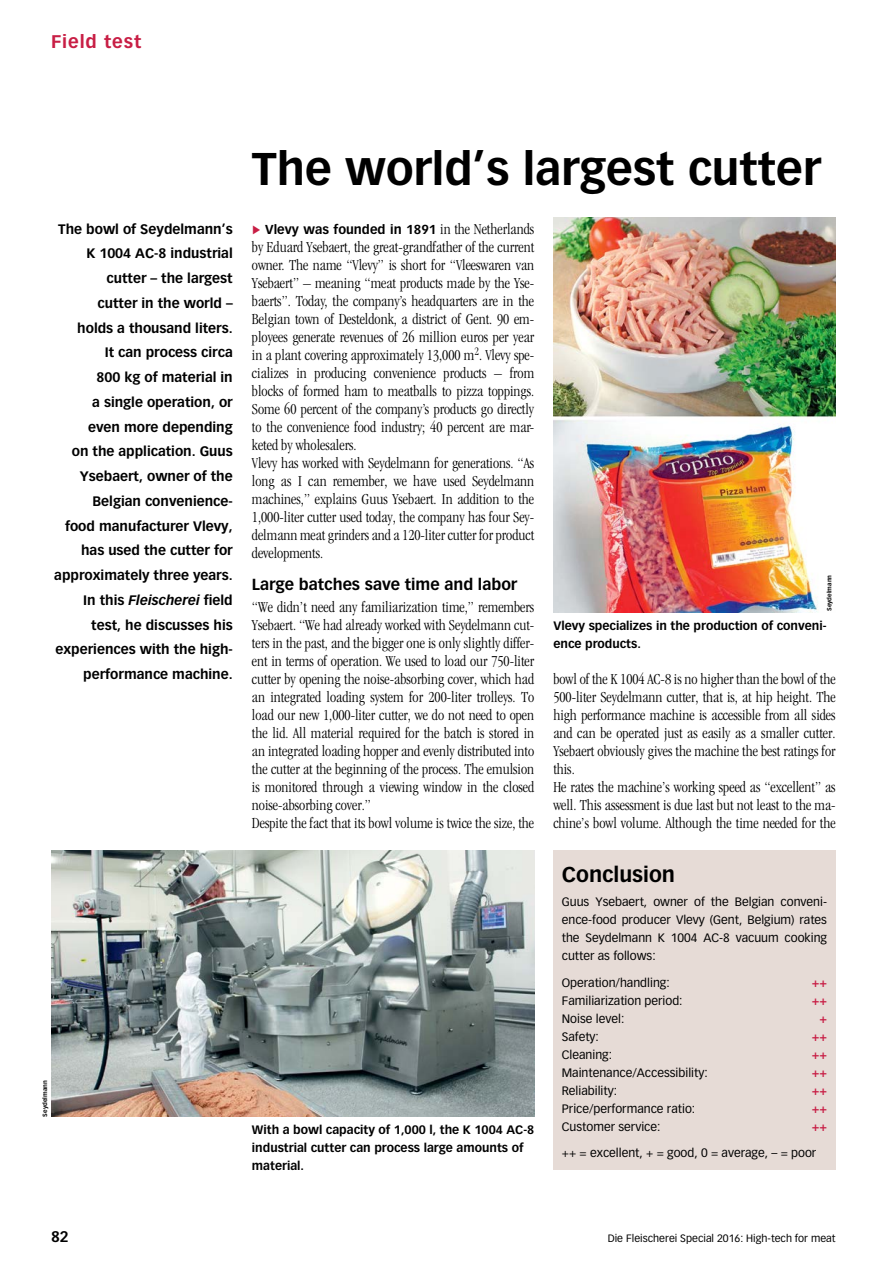
<style>
.page{position:relative;width:893px;height:1263px;background:#fff}
.page>*{position:absolute;margin:0;border:0;box-sizing:border-box;transform-origin:0 0}
.t1{font:700 45px "Vectora LH";color:#000}
.t2{font:700 21px "Vectora LH";color:#000}
.t3{font:700 18px "Vectora LH";letter-spacing:.05em;color:#c81e45}
.t4{font:300 condensed 15.75px/18px "Garamond";color:#000}
.t5{font:700 15.75px "Vectora LH";color:#000}
.t6{font:700 15px "Vectora LH";color:#000}
.t7{font:700 13.5px/24.8px "Vectora LH";color:#000;text-align:right}
.t8{font:700 12.75px "Vectora LH";color:#000}
.t9{font:700 12.75px "Vectora LH";color:#c81e45}
.t10{font:12px/18px "Vectora LH";color:#000;text-align:justify}
.t11{font:700 12px/18px "Vectora LH";color:#000}
.t12{font:10.5px "Vectora LH";color:#000}
.t13{font:700 6px "Vectora LH";color:#000}
.s1{font-style:italic}
.s2{color:#c81e45}
.s3{font-family:"Garamond";font-weight:300;font-stretch:condensed;font-size:15.75px}
</style>
<div class="page">
<img style="left:51px;top:850px;width:483px;height:266px">
<img style="left:553px;top:218px;width:283px;height:394px">
<div style="left:553px;top:850px;width:283px;height:319px;background:#e6dbd6"></div>
<p class="t3" style="left:51px;top:31px;width:92px">Field test</p>
<p class="t7" style="left:54px;top:216px;width:180px">The bowl of Seydelmann’s<br>K 1004 AC-8 industrial cutter – the largest<br>cutter in the world –<br>holds a thousand liters.<br>It can process circa<br>800 kg of material in<br>a single operation, or<br>even more depending<br>on the application. Guus<br>Ysebaert, owner of the<br>Belgian convenience-<br>food manufacturer Vlevy, has used the cutter for approximately three years.<br>In this <span class="s1">Fleischerei</span> field test, he discusses his experiences with the high&shy;performance machine.</p>
<p class="t13" style="left:41px;top:1116px;width:38px;rotate:-90deg">Seydelmann</p>
<h1 class="t1" style="left:252px;top:141px;width:571px">The world’s largest cutter</h1>
<p class="t8" style="left:252px;top:222px;width:284px"><span class="s2">✓</span> Vlevy was founded in 1891 <span class="s3">in the Netherlands</span></p>
<p class="t4" style="left:252px;top:238px;width:284px">by Eduard Ysebaert, the great-grandfather of the current owner. The name “Vlevy” is short for “Vleeswaren van Ysebaert” – meaning “meat products made by the Yse&shy;baerts”. Today, the company’s headquarters are in the Belgian town of Desteldonk, a district of Gent. 90 em&shy;ployees generate revenues of 26 million euros per year in a plant covering approximately 13,000 m<sup>2</sup>. Vlevy spe&shy;cializes in producing convenience products – from blocks of formed ham to meatballs to pizza toppings.<br>Some 60 percent of the company’s products go directly to the convenience food industry; 40 percent are mar&shy;keted by wholesalers.<br>Vlevy has worked with Seydelmann for generations. “As long as I can remember, we have used Seydelmann machines,” explains Guus Ysebaert. In addition to the 1,000-liter cutter used today, the company has four Sey&shy;delmann meat grinders and a 120-liter cutter for product developments.</p>
<p class="t5" style="left:252px;top:575px;width:267px">Large batches save time and labor</p>
<p class="t4" style="left:252px;top:598px;width:284px">“We didn’t need any familiarization time,” remembers Ysebaert. “We had already worked with Seydelmann cut&shy;ters in the past, and the bigger one is only slightly differ&shy;ent in terms of operation. We used to load our 750-liter cutter by opening the noise-absorbing cover, which had an integrated loading system for 200-liter trolleys. To load our new 1,000-liter cutter, we do not need to open the lid. All material required for the batch is stored in an integrated loading hopper and evenly distributed into the cutter at the beginning of the process. The emulsion is monitored through a viewing window in the closed noise-absorbing cover.”<br>Despite the fact that its bowl volume is twice the size, the</p>
<p class="t13" style="left:826px;top:611px;width:38px;rotate:-90deg">Seydelmann</p>
<p class="t11" style="left:553px;top:617px;width:275px">Vlevy specializes in the production of conveni&shy;ence products.</p>
<p class="t4" style="left:553px;top:670px;width:284px">bowl of the K 1004 AC-8 is no higher than the bowl of the 500-liter Seydelmann cutter, that is, at hip height. The high performance machine is accessible from all sides and can be operated just as easily as a smaller cutter.<br>Ysebaert obviously gives the machine the best ratings for this.<br>He rates the machine’s working speed as “excellent” as well. This assessment is due last but not least to the ma&shy;chine’s bowl volume. Although the time needed for the</p>
<p class="t11" style="left:252px;top:1121px;width:284px">With a bowl capacity of 1,000 l, the K 1004 AC-8 industrial cutter can process large amounts of material.</p>
<h2 class="t2" style="left:562px;top:862px;width:115px">Conclusion</h2>
<p class="t10" style="left:562px;top:893px;width:267px">Guus Ysebaert, owner of the Belgian conveni&shy;ence-food producer Vlevy (Gent, Belgium) rates the Seydelmann K 1004 AC-8 vacuum cooking cutter as follows:</p>
<p class="t10" style="left:562px;top:973px;width:109px">Operation/handling:</p>
<p class="t9" style="left:812px;top:974px;width:17px">++</p>
<p class="t10" style="left:562px;top:991px;width:122px">Familiarization period:</p>
<p class="t9" style="left:812px;top:992px;width:17px">++</p>
<p class="t10" style="left:562px;top:1009px;width:64px">Noise level:</p>
<p class="t9" style="left:819px;top:1010px;width:9px">+</p>
<p class="t10" style="left:562px;top:1027px;width:39px">Safety:</p>
<p class="t9" style="left:812px;top:1028px;width:17px">++</p>
<p class="t10" style="left:562px;top:1045px;width:52px">Cleaning:</p>
<p class="t9" style="left:812px;top:1046px;width:17px">++</p>
<p class="t10" style="left:562px;top:1063px;width:147px">Maintenance/Accessibility:</p>
<p class="t9" style="left:812px;top:1064px;width:17px">++</p>
<p class="t10" style="left:562px;top:1081px;width:57px">Reliability:</p>
<p class="t9" style="left:812px;top:1082px;width:17px">++</p>
<p class="t10" style="left:562px;top:1099px;width:135px">Price/performance ratio:</p>
<p class="t9" style="left:812px;top:1100px;width:17px">++</p>
<p class="t10" style="left:562px;top:1117px;width:100px">Customer service:</p>
<p class="t9" style="left:812px;top:1118px;width:17px">++</p>
<p class="t10" style="left:562px;top:1144px;width:256px">++ = excellent, + = good, 0 = average, – = poor</p>
<p class="t6" style="left:51px;top:1227px;width:19px">82</p>
<p class="t12" style="left:608px;top:1232px;width:229px">Die Fleischerei Special 2016: High-tech for meat</p>
</div>
